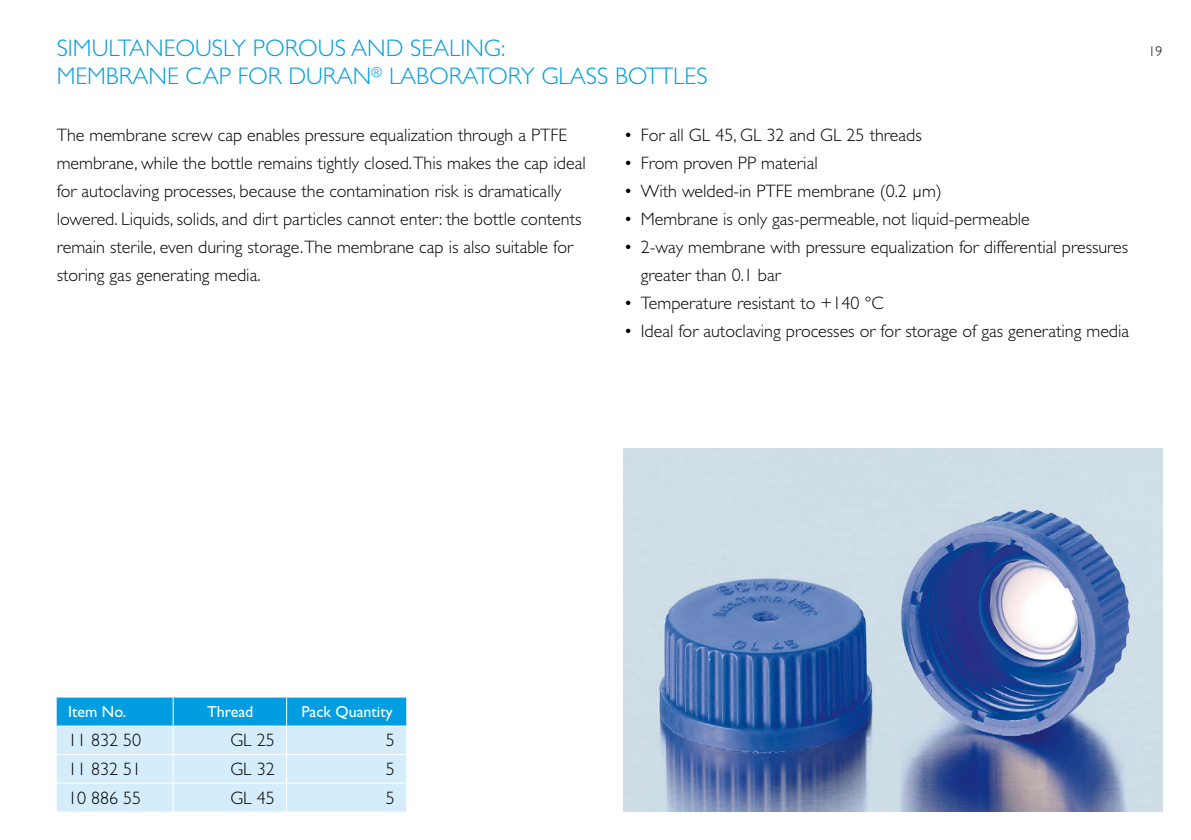
<style>
.page{position:relative;width:1191px;height:840px;background:#fff}
.page>*{position:absolute;margin:0;border:0;box-sizing:border-box;transform-origin:0 0}
.t1{font:300 24px/28px "Gill Sans";color:#009ee0}
.t2{font:300 18px/28px "Gill Sans";color:#000}
.t3{font:16px "Gill Sans";color:#fff}
.t4{font:300 14px "Gill Sans";color:#000}
</style>
<div class="page">
<svg style="left:57px;top:697px;width:349px;height:114px;background:#a2daf3"></svg>
<img style="left:624px;top:448px;width:538px;height:363px">
<h1 class="t1" style="left:57px;top:34px;width:652px">SIMULTANEOUSLY POROUS AND SEALING:<br>MEMBRANE CAP FOR DURAN<sup>®</sup> LABORATORY GLASS BOTTLES</h1>
<p class="t2" style="left:57px;top:120px;width:530px">The membrane screw cap enables pressure equalization through a PTFE membrane, while the bottle remains tightly closed.This makes the cap ideal for autoclaving processes, because the contamination risk is dramatically lowered. Liquids, solids, and dirt particles cannot enter: the bottle contents remain sterile, even during storage.The membrane cap is also suitable for storing gas generating media.</p>
<p class="t2" style="left:624px;top:120px;width:299px">• For all GL 45, GL 32 and GL 25 threads</p>
<p class="t2" style="left:624px;top:148px;width:195px">• From proven PP material</p>
<p class="t2" style="left:624px;top:176px;width:319px">• With welded-in PTFE membrane (0.2 μ m)</p>
<p class="t2" style="left:624px;top:204px;width:407px">• Membrane is only gas-permeable, not liquid-permeable</p>
<p class="t2" style="left:641px;top:232px;width:489px;text-indent:-17px">• 2-way membrane with pressure equalization for differential pressures greater than 0.1 bar</p>
<p class="t2" style="left:624px;top:288px;width:261px">• Temperature resistant to +140 °C</p>
<p class="t2" style="left:624px;top:316px;width:507px">• Ideal for autoclaving processes or for storage of gas generating media</p>
<p class="t4" style="left:1148px;top:44px;width:15px">19</p>
<p class="t3" style="left:68px;top:702px;width:60px">Item No.</p>
<p class="t3" style="left:207px;top:702px;width:48px">Thread</p>
<p class="t3" style="left:301px;top:702px;width:93px">Pack Quantity</p>
<p class="t2" style="left:68px;top:726px;width:75px">11 832 50</p>
<p class="t2" style="left:230px;top:726px;width:46px">GL 25</p>
<p class="t2" style="left:386px;top:726px;width:10px">5</p>
<p class="t2" style="left:68px;top:754px;width:75px">11 832 51</p>
<p class="t2" style="left:230px;top:754px;width:46px">GL 32</p>
<p class="t2" style="left:386px;top:754px;width:10px">5</p>
<p class="t2" style="left:68px;top:783px;width:75px">10 886 55</p>
<p class="t2" style="left:230px;top:783px;width:46px">GL 45</p>
<p class="t2" style="left:386px;top:783px;width:10px">5</p>
</div>
